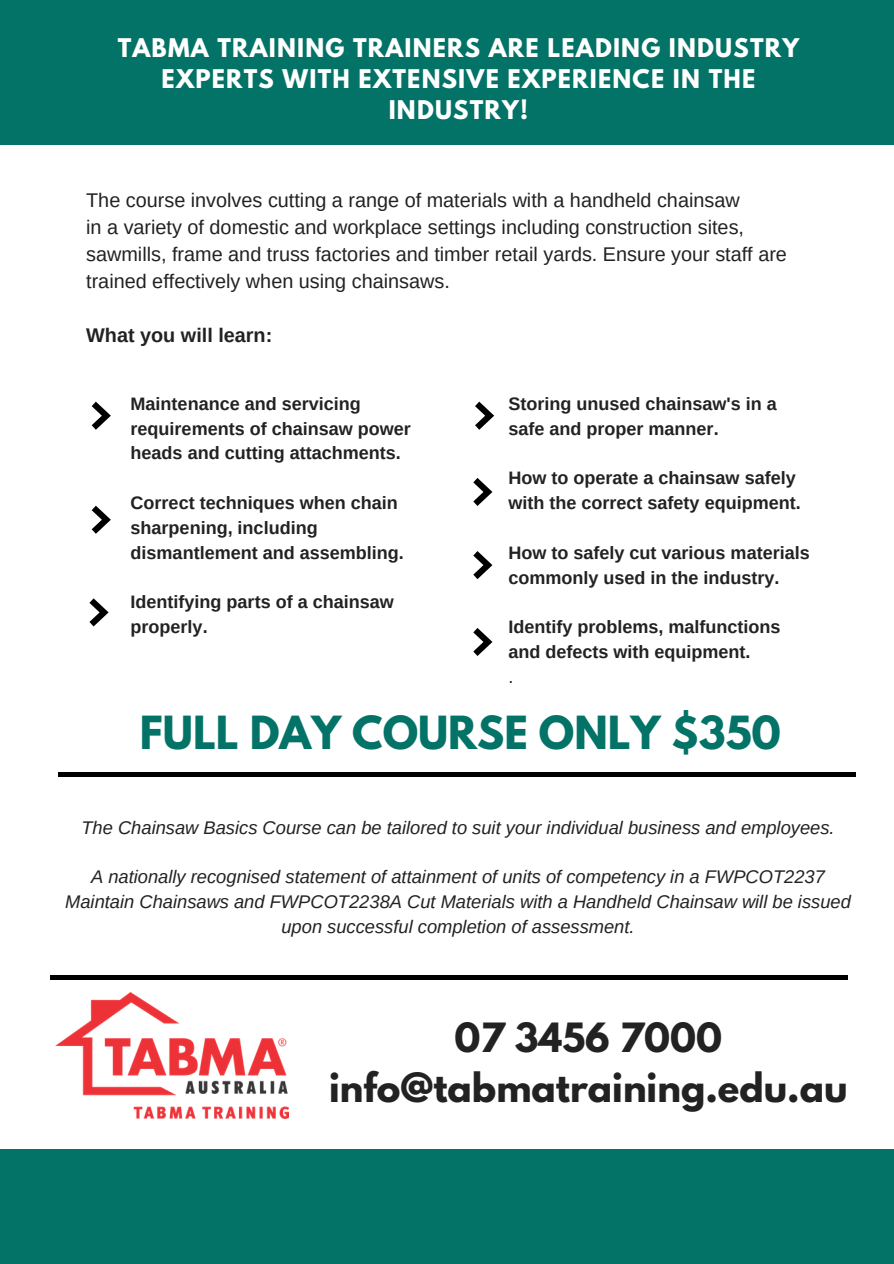
<style>
.page{position:relative;width:894px;height:1264px;background:#fff}
.page>*{position:absolute;margin:0;border:0;box-sizing:border-box;transform-origin:0 0}
.t1{font:700 40.5px "League Spartan";color:#037367}
.t2{font:700 35.7px/49.7px "League Spartan";color:#222;text-align:center}
.t3{font:700 22.8px/31px "League Spartan";letter-spacing:.055em;color:#fff;text-align:center}
.t4{font:19.8px/27px "Arimo";color:#222}
.t5{font:700 19.8px "Arimo";color:#222}
.t6{font:italic 18.3px/24.8px "Arimo";color:#222;text-align:center}
.t7{font:700 18px/24.8px "Arimo";color:#222}
.t8{font:18px "Arimo";color:#222}
</style>
<div class="page">
<div style="left:0;top:0;width:893px;height:144px;background:#037367"></div>
<hr style="left:58px;top:773px;width:797px;height:3px;background:#000">
<hr style="left:50px;top:975px;width:797px;height:4px;background:#000">
<div style="left:0;top:1149px;width:893px;height:114px;background:#037367"></div>
<svg style="left:92px;top:401px;width:19px;height:29px"></svg>
<svg style="left:92px;top:505px;width:19px;height:29px"></svg>
<svg style="left:89px;top:598px;width:20px;height:28px"></svg>
<svg style="left:475px;top:401px;width:19px;height:29px"></svg>
<svg style="left:473px;top:478px;width:19px;height:28px"></svg>
<svg style="left:473px;top:551px;width:19px;height:28px"></svg>
<svg style="left:473px;top:628px;width:19px;height:28px"></svg>
<img style="left:56px;top:992px;width:233px;height:126px">
<p class="t3" style="left:118px;top:35px;width:682px">TABMA TRAINING TRAINERS ARE LEADING INDUSTRY<br>EXPERTS WITH EXTENSIVE EXPERIENCE IN THE<br>INDUSTRY!</p>
<p class="t4" style="left:86px;top:186px;width:702px">The course involves cutting a range of materials with a handheld chainsaw<br>in a variety of domestic and workplace settings including construction sites, sawmills, frame and truss factories and timber retail yards. Ensure your staff are trained effectively when using chainsaws.</p>
<p class="t5" style="left:86px;top:324px;width:188px">What you will learn:</p>
<p class="t7" style="left:130px;top:391px;width:282px">Maintenance and servicing requirements of chainsaw power heads and cutting attachments.</p>
<p class="t7" style="left:130px;top:490px;width:275px">Correct techniques when chain sharpening, including dismantlement and assembling.</p>
<p class="t7" style="left:130px;top:589px;width:264px">Identifying parts of a chainsaw properly.</p>
<p class="t7" style="left:508px;top:391px;width:270px">Storing unused chainsaw's in a safe and proper manner.</p>
<p class="t7" style="left:508px;top:466px;width:294px">How to operate a chainsaw safely with the correct safety equipment.</p>
<p class="t7" style="left:508px;top:540px;width:303px">How to safely cut various materials commonly used in the industry.</p>
<p class="t7" style="left:508px;top:614px;width:273px">Identify problems, malfunctions and defects with equipment.</p>
<p class="t8" style="left:508px;top:666px;width:6px">.</p>
<h1 class="t1" style="left:140px;top:712px;width:642px">FULL DAY COURSE ONLY $350</h1>
<p class="t6" style="left:81px;top:815px;width:754px">The Chainsaw Basics Course can be tailored to suit your individual business and employees.</p>
<p class="t6" style="left:65px;top:864px;width:787px">A nationally recognised statement of attainment of units of competency in a FWPCOT2237<br>Maintain Chainsaws and FWPCOT2238A Cut Materials with a Handheld Chainsaw will be issued upon successful completion of assessment.</p>
<h2 class="t2" style="left:329px;top:1017px;width:520px">07 3456 7000 info@tabmatraining.edu.au</h2>
</div>
